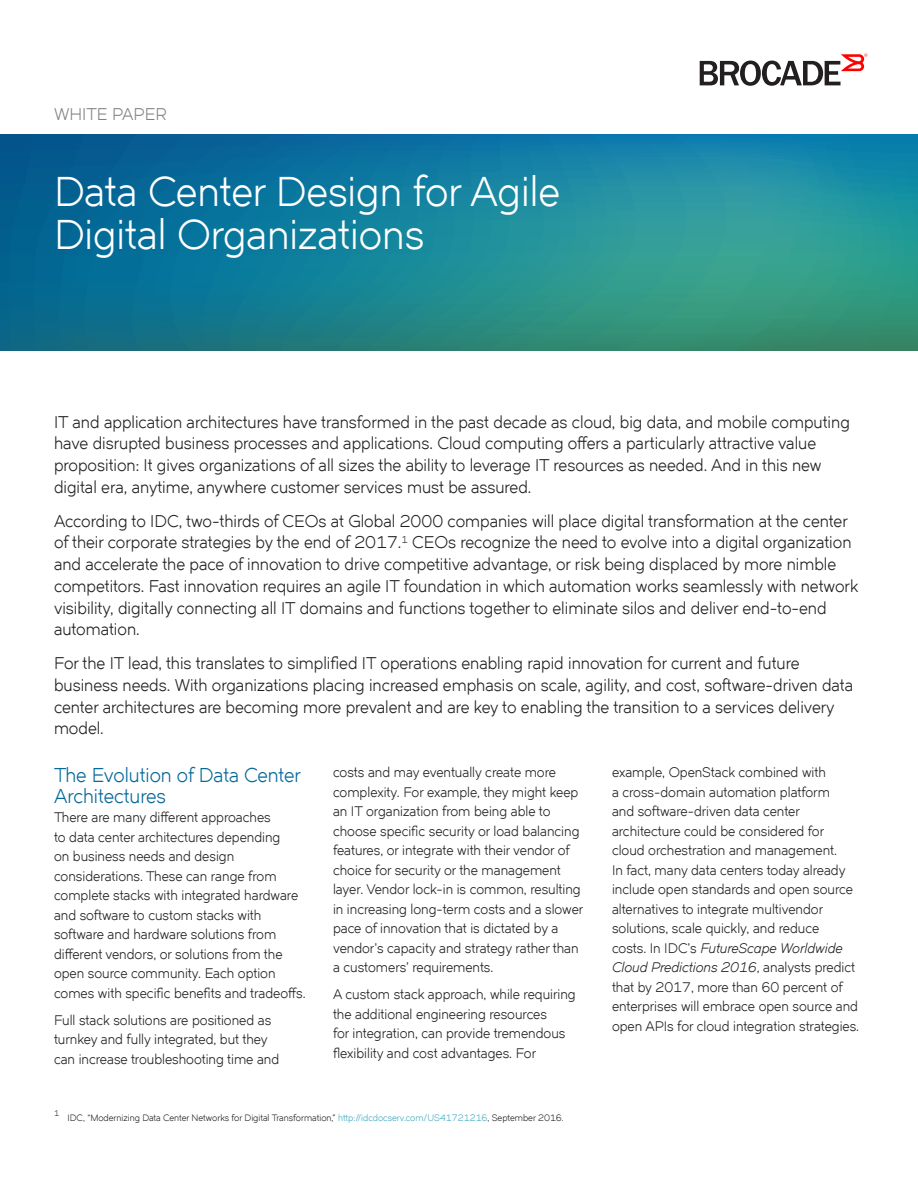
<style>
.page{position:relative;width:918px;height:1188px;background:#fff}
.page>*{position:absolute;margin:0;border:0;box-sizing:border-box;transform-origin:0 0}
.Document_T_itle__in{font:40.5px/43.5px "Dual 400";color:#fff}
.Subhead_1{font:19.5px/21px "Dual 400";color:#07699a}
.Intro_Body_Copy{font:16.5px/21.8px "Dual 400";color:#231f20}
.Document_Type{font:16.5px "Dual 400";color:#808285}
.Body_Copy{font:13.5px/19.5px "Dual 400";color:#231f20}
.Footnote{font:9px "Dual 400";color:#231f20}
.Footnote-2{font:7.8px "Dual 400";color:#231f20}
.s1{font-style:italic}
.s2{color:#3da8bf}
</style>
<div class="page">
<svg style="left:700px;top:54px;width:167px;height:32px"></svg>
<svg style="left:0;top:135px;width:918px;height:216px;background:#1a8294"></svg>
<p class="Document_Type" style="left:54px;top:105px;width:114px">WHITE PAPER</p>
<p class="Document_T_itle__in" style="left:54px;top:169px;width:507px">Data Center Design for Agile<br>Digital Organizations</p>
<p class="Intro_Body_Copy" style="left:54px;top:411px;width:797px">IT and application architectures have transformed in the past decade as cloud, big data, and mobile computing have disrupted business processes and applications. Cloud computing offers a particularly attractive value proposition: It gives organizations of all sizes the ability to leverage IT resources as needed. And in this new digital era, anytime, anywhere customer services must be assured.</p>
<p class="Intro_Body_Copy" style="left:54px;top:510px;width:806px">According to IDC, two-thirds of CEOs at Global 2000 companies will place digital transformation at the center of their corporate strategies by the end of 2017.<sup>1</sup> CEOs recognize the need to evolve into a digital organization and accelerate the pace of innovation to drive competitive advantage, or risk being displaced by more nimble competitors. Fast innovation requires an agile IT foundation in which automation works seamlessly with network visibility, digitally connecting all IT domains and functions together to eliminate silos and deliver end-to-end automation.</p>
<p class="Intro_Body_Copy" style="left:54px;top:652px;width:801px">For the IT lead, this translates to simplified IT operations enabling rapid innovation for current and future business needs. With organizations placing increased emphasis on scale, agility, and cost, software-driven data center architectures are becoming more prevalent and are key to enabling the transition to a services delivery model.</p>
<p class="Subhead_1" style="left:54px;top:764px;width:249px">The Evolution of Data Center<br>Architectures</p>
<p class="Body_Copy" style="left:54px;top:808px;width:253px">There are many different approaches<br>to data center architectures depending<br>on business needs and design considerations. These can range from complete stacks with integrated hardware and software to custom stacks with software and hardware solutions from different vendors, or solutions from the open source community. Each option comes with specific benefits and tradeoffs.</p>
<p class="Body_Copy" style="left:54px;top:1010px;width:227px">Full stack solutions are positioned as turnkey and fully integrated, but they can increase troubleshooting time and</p>
<p class="Body_Copy" style="left:333px;top:763px;width:252px">costs and may eventually create more complexity. For example, they might keep an IT organization from being able to choose specific security or load balancing features, or integrate with their vendor of choice for security or the management layer. Vendor lock-in is common, resulting in increasing long-term costs and a slower pace of innovation that is dictated by a vendor’s capacity and strategy rather than a customers’ requirements.</p>
<p class="Body_Copy" style="left:333px;top:985px;width:244px">A custom stack approach, while requiring the additional engineering resources<br>for integration, can provide tremendous flexibility and cost advantages. For</p>
<p class="Body_Copy" style="left:612px;top:763px;width:249px">example, OpenStack combined with<br>a cross-domain automation platform<br>and software-driven data center architecture could be considered for cloud orchestration and management.<br>In fact, many data centers today already include open standards and open source alternatives to integrate multivendor solutions, scale quickly, and reduce<br>costs. In IDC’s <span class="s1">FutureScape Worldwide Cloud Predictions 2016</span>, analysts predict that by 2017, more than 60 percent of enterprises will embrace open source and open APIs for cloud integration strategies.</p>
<p class="Footnote-2" style="left:54px;top:1109px;width:7px">1</p>
<p class="Footnote" style="left:68px;top:1112px;width:498px">IDC, “Modernizing Data Center Networks for Digital Transformation,” <span class="s2">http://idcdocserv.com/US41721216</span>, September 2016.</p>
</div>
